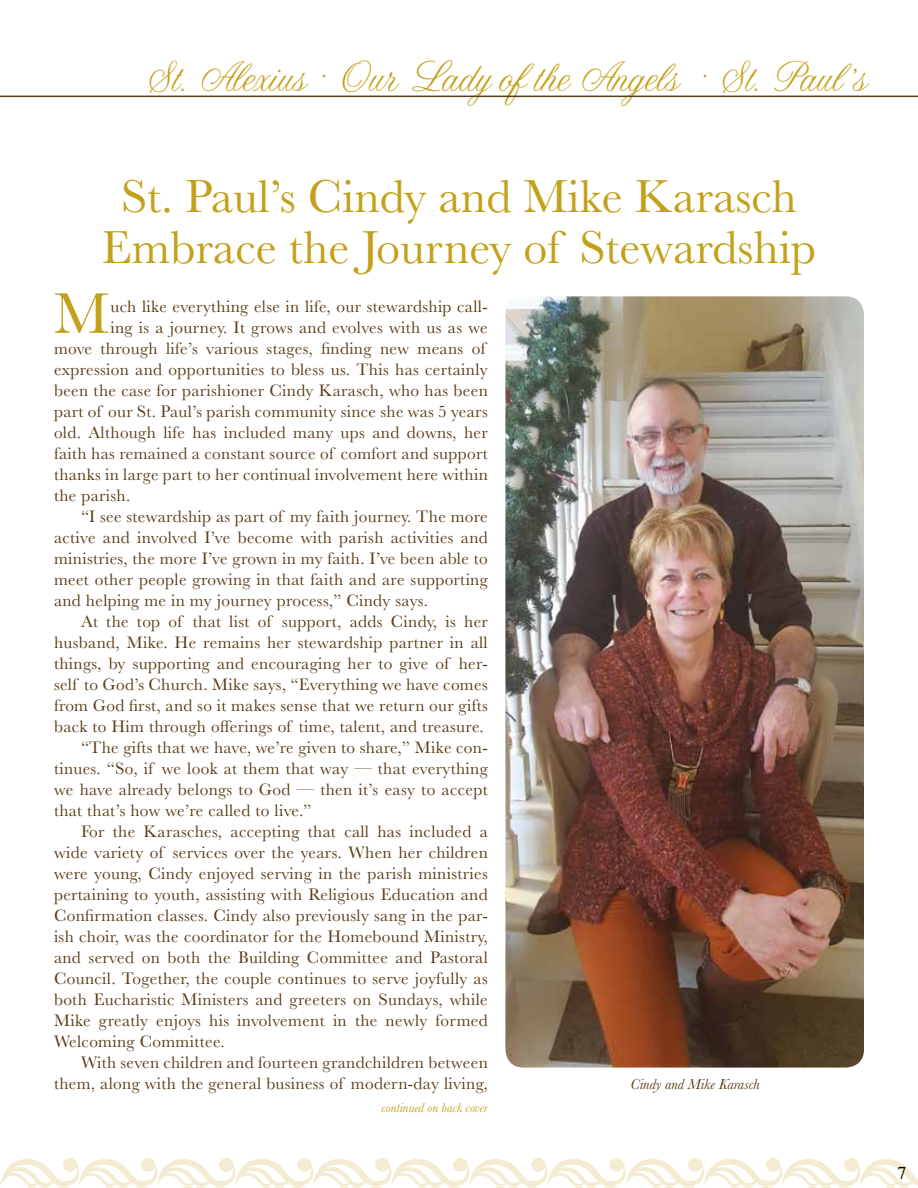
<style>
.page{position:relative;width:918px;height:1188px;background:#fff}
.page>*{position:absolute;margin:0;border:0;box-sizing:border-box;transform-origin:0 0}
.t1{font:59.55px "Baskerville";color:#c4a11b}
.t2{font:48px/51px "Baskerville";color:#c4a11b;text-align:center}
.t3{font:43.5px "Altast Greeting";color:#c4a11b}
.t4{font:18px "Times";color:#000}
.t5{font:17.25px "Baskerville";letter-spacing:.02em;color:#593b17}
.t6{font:italic 15px "Baskerville";color:#593b17}
.t7{font:italic 13.5px "Baskerville";color:#c4a11b}
</style>
<div class="page">
<svg style="left:0;top:1158px;width:918px;height:30px"></svg>
<hr style="left:0;top:96px;width:918px;height:1px;background:#593b17">
<img style="left:505px;top:296px;width:359px;height:772px">
<h3 class="t3" style="left:142px;top:53px;width:725px">St. Alexius • Our Lady of the Angels • St. Paul’s</h3>
<h2 class="t2" style="left:102px;top:172px;width:716px">St. Paul’s Cindy and Mike Karasch<br>Embrace the Journey of Stewardship</h2>
<h1 class="t1" style="left:54px;top:276px;width:57px">M</h1>
<p class="t5" style="left:110px;top:295px;width:379px">uch like everything else in life, our stewardship call-</p>
<p class="t5" style="left:110px;top:316px;width:379px">ing is a journey. It grows and evolves with us as we</p>
<p class="t5" style="left:54px;top:337px;width:433px">move through life’s various stages, finding new means of</p>
<p class="t5" style="left:54px;top:358px;width:435px">expression and opportunities to bless us. This has certainly</p>
<p class="t5" style="left:54px;top:379px;width:435px">been the case for parishioner Cindy Karasch, who has been</p>
<p class="t5" style="left:54px;top:400px;width:435px">part of our St. Paul’s parish community since she was 5 years</p>
<p class="t5" style="left:54px;top:421px;width:435px">old. Although life has included many ups and downs, her</p>
<p class="t5" style="left:54px;top:442px;width:435px">faith has remained a constant source of comfort and support</p>
<p class="t5" style="left:54px;top:463px;width:435px">thanks in large part to her continual involvement here within</p>
<p class="t5" style="left:54px;top:484px;width:78px">the parish.</p>
<p class="t5" style="left:81px;top:505px;width:408px">“I see stewardship as part of my faith journey. The more</p>
<p class="t5" style="left:54px;top:526px;width:435px">active and involved I’ve become with parish activities and</p>
<p class="t5" style="left:54px;top:547px;width:435px">ministries, the more I’ve grown in my faith. I’ve been able to</p>
<p class="t5" style="left:54px;top:568px;width:435px">meet other people growing in that faith and are supporting</p>
<p class="t5" style="left:54px;top:589px;width:376px">and helping me in my journey process,” Cindy says.</p>
<p class="t5" style="left:81px;top:610px;width:408px">At the top of that list of support, adds Cindy, is her</p>
<p class="t5" style="left:54px;top:631px;width:435px">husband, Mike. He remains her stewardship partner in all</p>
<p class="t5" style="left:54px;top:652px;width:435px">things, by supporting and encouraging her to give of her-</p>
<p class="t5" style="left:54px;top:673px;width:435px">self to God’s Church. Mike says, “Everything we have comes</p>
<p class="t5" style="left:54px;top:694px;width:435px">from God first, and so it makes sense that we return our gifts</p>
<p class="t5" style="left:54px;top:715px;width:431px">back to Him through offerings of time, talent, and treasure.</p>
<p class="t5" style="left:81px;top:736px;width:408px">“The gifts that we have, we’re given to share,” Mike con-</p>
<p class="t5" style="left:54px;top:757px;width:435px">tinues. “So, if we look at them that way — that everything</p>
<p class="t5" style="left:54px;top:778px;width:435px">we have already belongs to God — then it’s easy to accept</p>
<p class="t5" style="left:54px;top:799px;width:259px">that that’s how we’re called to live.”</p>
<p class="t5" style="left:81px;top:820px;width:408px">For the Karasches, accepting that call has included a</p>
<p class="t5" style="left:54px;top:841px;width:435px">wide variety of services over the years. When her children</p>
<p class="t5" style="left:54px;top:862px;width:435px">were young, Cindy enjoyed serving in the parish ministries</p>
<p class="t5" style="left:54px;top:883px;width:435px">pertaining to youth, assisting with Religious Education and</p>
<p class="t5" style="left:54px;top:904px;width:435px">Confirmation classes. Cindy also previously sang in the par-</p>
<p class="t5" style="left:54px;top:925px;width:435px">ish choir, was the coordinator for the Homebound Ministry,</p>
<p class="t5" style="left:54px;top:946px;width:435px">and served on both the Building Committee and Pastoral</p>
<p class="t5" style="left:54px;top:967px;width:435px">Council. Together, the couple continues to serve joyfully as</p>
<p class="t5" style="left:54px;top:988px;width:435px">both Eucharistic Ministers and greeters on Sundays, while</p>
<p class="t5" style="left:54px;top:1009px;width:435px">Mike greatly enjoys his involvement in the newly formed</p>
<p class="t5" style="left:54px;top:1030px;width:172px">Welcoming Committee.</p>
<p class="t5" style="left:81px;top:1051px;width:408px">With seven children and fourteen grandchildren between</p>
<p class="t5" style="left:54px;top:1072px;width:435px">them, along with the general business of modern-day living,</p>
<p class="t7" style="left:381px;top:1099px;width:108px">continued on back cover</p>
<p class="t6" style="left:631px;top:1074px;width:131px">Cindy and Mike Karasch</p>
<p class="t4" style="left:897px;top:1156px;width:10px">7</p>
</div>
